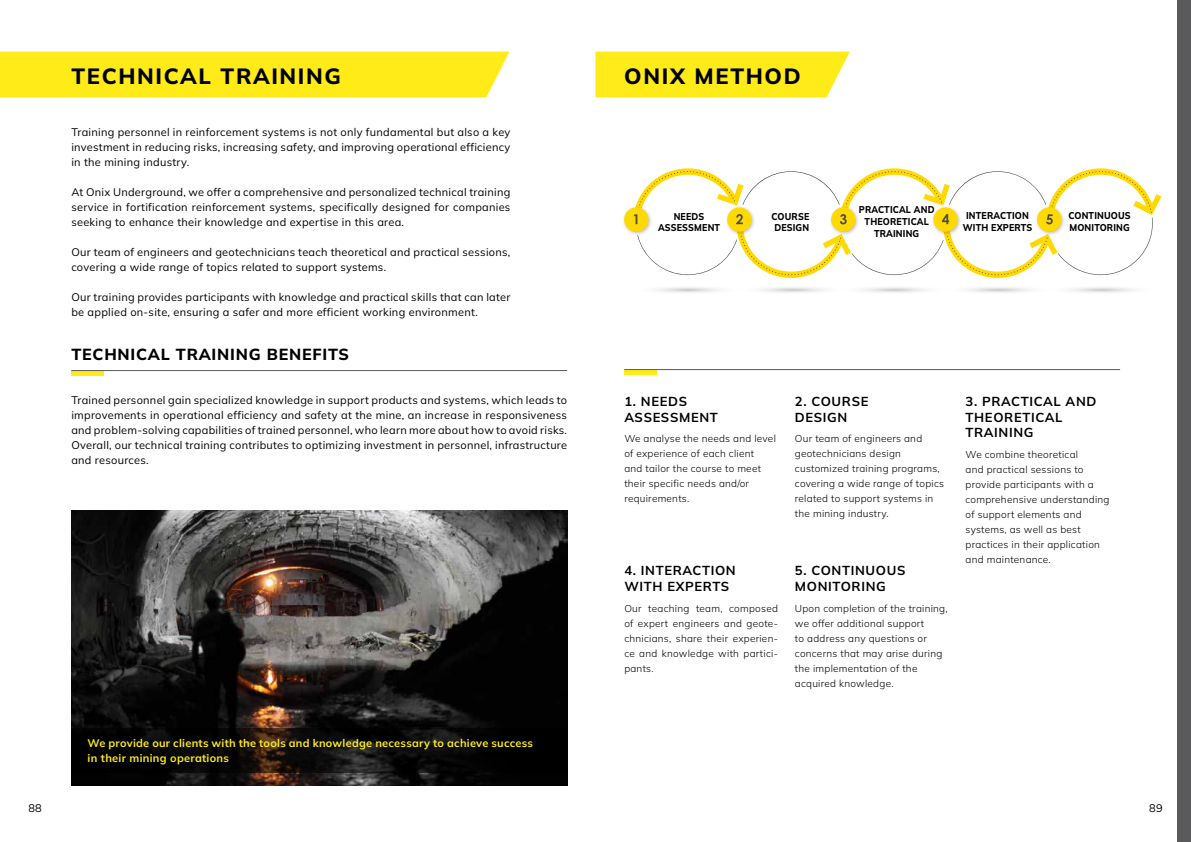
<style>
.page{position:relative;width:1191px;height:842px;background:#fff}
.page>*{position:absolute;margin:0;border:0;box-sizing:border-box;transform-origin:0 0}
.t1{font:800 22px "Mulish";letter-spacing:.075em;color:#000}
.t2{font:800 16px "Mulish";letter-spacing:.05em;color:#000}
.t3{font:700 13px/15.6px "Mulish";letter-spacing:.05em;color:#000}
.t4{font:11px/15px "Mulish";letter-spacing:.025em;color:#000;text-align:justify}
.t5{font:700 11px/15px "Mulish";letter-spacing:.025em;color:#feeb17}
.t6{font:300 10px/15px "Mulish";letter-spacing:.025em;color:#000}
.t7{font:800 9.8px/11.8px "Mulish";letter-spacing:.02em;color:#000;text-align:center;scale:.9 1}
</style>
<div class="page">
<div style="left:1177px;top:0;width:14px;height:842px;background:#5a5a5c"></div>
<div style="left:71px;top:370px;width:33px;height:6px;background:#feeb17"></div>
<div style="left:0;top:52px;width:509px;height:45px;background:#feeb17"></div>
<div style="left:595px;top:52px;width:254px;height:45px;background:#feeb17"></div>
<hr style="left:71px;top:370px;width:496px;height:1px;background:#5a5a5c">
<svg style="left:621px;top:204px;width:32px;height:32px"></svg>
<div style="left:624px;top:207px;width:24px;height:25px;background:#ffd900;border-radius:50%"></div>
<svg style="left:657px;top:287px;width:476px;height:6px"></svg>
<svg style="left:633px;top:168px;width:528px;height:110px"></svg>
<img style="left:71px;top:510px;width:496px;height:275px">
<svg style="left:71px;top:728px;width:496px;height:45px;fill:#050505"></svg>
<svg style="left:624px;top:370px;width:33px;height:5px"></svg>
<hr style="left:624px;top:369px;width:496px;height:1px;background:#5a5a5c">
<h1 class="t1" style="left:71px;top:61px;width:271px">TECHNICAL TRAINING</h1>
<h1 class="t1" style="left:624px;top:61px;width:178px">ONIX METHOD</h1>
<p class="t4" style="left:71px;top:124px;width:440px">Training personnel in reinforcement systems is not only fundamental but also a key investment in reducing risks, increasing safety, and improving operational efficiency in the mining industry.</p>
<p class="t4" style="left:71px;top:184px;width:440px">At Onix Underground, we offer a comprehensive and personalized technical training service in fortification reinforcement systems, specifically designed for companies seeking to enhance their knowledge and expertise in this area.</p>
<p class="t4" style="left:71px;top:244px;width:440px">Our team of engineers and geotechnicians teach theoretical and practical sessions, covering a wide range of topics related to support systems.</p>
<p class="t4" style="left:71px;top:289px;width:440px">Our training provides participants with knowledge and practical skills that can later be applied on-site, ensuring a safer and more efficient working environment.</p>
<h2 class="t2" style="left:71px;top:343px;width:279px">TECHNICAL TRAINING BENEFITS</h2>
<p class="t4" style="left:71px;top:392px;width:497px">Trained personnel gain specialized knowledge in support products and systems, which leads to improvements in operational efficiency and safety at the mine, an increase in responsiveness and problem-solving capabilities of trained personnel, who learn more about how to avoid risks.<br>Overall, our technical training contributes to optimizing investment in personnel, infrastructure and resources.</p>
<p class="t5" style="left:88px;top:735px;width:447px">We provide our clients with the tools and knowledge necessary to achieve success in their mining operations</p>
<p class="t7" style="left:859px;top:204px;width:85px">PRACTICAL AND<br>THEORETICAL<br>TRAINING</p>
<p class="t7" style="left:962px;top:209px;width:79px">INTERACTION<br>WITH EXPERTS</p>
<p class="t7" style="left:658px;top:210px;width:71px">NEEDS<br>ASSESSMENT</p>
<p class="t7" style="left:1068px;top:209px;width:71px;text-align:left">CONTINUOUS<br>MONITORING</p>
<p class="t7" style="left:771px;top:210px;width:43px;text-align:left">COURSE<br>DESIGN</p>
<p class="t3" style="left:624px;top:393px;width:95px">1. NEEDS<br>ASSESSMENT</p>
<p class="t6" style="left:624px;top:431px;width:153px">We analyse the needs and level of experience of each client<br>and tailor the course to meet their specific needs and/or requirements.</p>
<p class="t3" style="left:795px;top:393px;width:75px">2. COURSE<br>DESIGN</p>
<p class="t6" style="left:795px;top:431px;width:151px">Our team of engineers and geotechnicians design customized training programs, covering a wide range of topics related to support systems in the mining industry.</p>
<p class="t3" style="left:624px;top:563px;width:113px">4. INTERACTION<br>WITH EXPERTS</p>
<p class="t6" style="left:624px;top:600px;width:155px;text-align:justify">Our teaching team, composed of expert engineers and geote&shy;chnicians, share their experien&shy;ce and knowledge with partici&shy;pants.</p>
<p class="t3" style="left:795px;top:563px;width:112px">5. CONTINUOUS<br>MONITORING</p>
<p class="t6" style="left:795px;top:600px;width:154px">Upon completion of the training, we offer additional support<br>to address any questions or concerns that may arise during the implementation of the acquired knowledge.</p>
<p class="t3" style="left:965px;top:393px;width:132px">3. PRACTICAL AND<br>THEORETICAL<br>TRAINING</p>
<p class="t6" style="left:965px;top:447px;width:145px">We combine theoretical<br>and practical sessions to provide participants with a comprehensive understanding of support elements and systems, as well as best practices in their application and maintenance.</p>
<p class="t4" style="left:28px;top:800px;width:15px">88</p>
<p class="t4" style="left:1149px;top:800px;width:15px">89</p>
</div>
